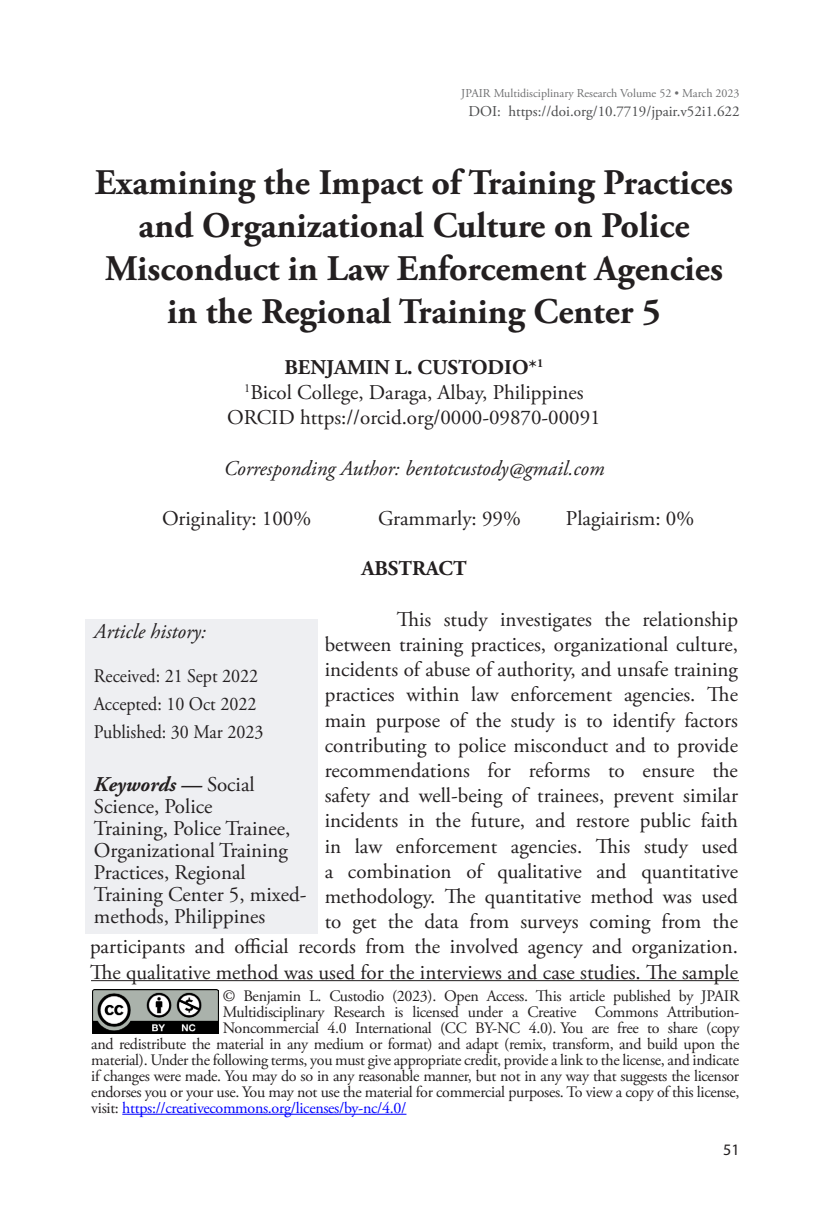
<style>
.page{position:relative;width:828px;height:1224px;background:#fff}
.page>*{position:absolute;margin:0;border:0;box-sizing:border-box;transform-origin:0 0}
.t1{font:700 36px/43.2px "Adobe Garamond Pro";color:#231f20;text-align:center}
.t2{font:21px/25.2px "Adobe Garamond Pro";color:#231f20;text-align:right}
.t3{font:italic 21px "Adobe Garamond Pro";color:#231f20}
.t4{font:700 21px "Adobe Garamond Pro";color:#231f20}
.t5{font:19.2px "Adobe Garamond Pro";color:#231f20;scale:.93 1}
.t6{font:16px "Adobe Garamond Pro";letter-spacing:-.02em;color:#231f20}
.t7{font:16px "Adobe Garamond Pro";letter-spacing:-.02em;color:#00f}
.t8{font:16px "Myriad Pro";color:#231f20}
.t9{font:15px "Adobe Garamond Pro";color:#4b4c4d}
.t10{font:12px "Adobe Garamond Pro";color:#57585a}
.s1{color:#231f20}
.s2{font-weight:700;font-style:italic}
</style>
<div class="page">
<hr style="left:91px;top:980px;width:648px;height:1px;background:#231f20">
<hr style="left:122px;top:1114px;width:284px;height:1px;background:#00f">
<img style="left:92px;top:990px;width:127px;height:44px">
<div style="left:85px;top:619px;width:233px;height:315px;background:#eeeff2"></div>
<p class="t10" style="left:461px;top:86px;width:280px">JPAIR Multidisciplinary Research Volume 52 • March 2023</p>
<p class="t9" style="left:468px;top:102px;width:273px">DOI: https://doi.org/10.7719/jpair.v52i1.622</p>
<p class="t1" style="left:95px;top:162px;width:640px">Examining the Impact of Training Practices and Organizational Culture on Police Misconduct in Law Enforcement Agencies in the Regional Training Center 5</p>
<p class="t4" style="left:285px;top:355px;width:260px">BENJAMIN L. CUSTODIO*<sup>1</sup></p>
<p class="t2" style="left:244px;top:381px;width:341px"><sup>1</sup>Bicol College, Daraga, Albay, Philippines</p>
<p class="t2" style="left:227px;top:406px;width:375px">ORCID https://orcid.org/0000-09870-00091</p>
<p class="t3" style="left:224px;top:455px;width:382px">Corresponding Author: bentotcustody@gmail.com</p>
<p class="t2" style="left:162px;top:507px;width:151px">Originality: 100%</p>
<p class="t2" style="left:378px;top:507px;width:144px">Grammarly: 99%</p>
<p class="t2" style="left:566px;top:507px;width:130px">Plagiairism: 0%</p>
<p class="t4" style="left:361px;top:557px;width:107px">ABSTRACT</p>
<p class="t2" style="left:90px;top:607px;width:650px">This study investigates the relationship<br>between training practices, organizational culture,<br>incidents of abuse of authority, and unsafe training<br>practices within law enforcement agencies. The<br>main purpose of the study is to identify factors<br>contributing to police misconduct and to provide<br>recommendations for reforms to ensure the<br>safety and well-being of trainees, prevent similar<br>incidents in the future, and restore public faith<br>in law enforcement agencies. This study used<br>a combination of qualitative and quantitative<br>methodology. The quantitative method was used<br>to get the data from surveys coming from the<br>participants and official records from the involved agency and organization.<br>The qualitative method was used for the interviews and case studies. The sample</p>
<p class="t6" style="left:223px;top:986px;width:518px">© Benjamin L. Custodio (2023). Open Access. This article published by JPAIR</p>
<p class="t6" style="left:223px;top:1002px;width:518px">Multidisciplinary Research is licensed under a Creative Commons Attribution-</p>
<p class="t6" style="left:223px;top:1018px;width:518px">Noncommercial 4.0 International (CC BY-NC 4.0). You are free to share (copy</p>
<p class="t6" style="left:91px;top:1034px;width:650px">and redistribute the material in any medium or format) and adapt (remix, transform, and build upon the</p>
<p class="t6" style="left:91px;top:1050px;width:649px">material). Under the following terms, you must give appropriate credit, provide a link to the license, and indicate</p>
<p class="t6" style="left:91px;top:1066px;width:649px">if changes were made. You may do so in any reasonable manner, but not in any way that suggests the licensor</p>
<p class="t6" style="left:91px;top:1082px;width:650px">endorses you or your use. You may not use the material for commercial purposes. To view a copy of this license,</p>
<p class="t7" style="left:91px;top:1098px;width:317px"><span class="s1">visit:</span> https://creativecommons.org/licenses/by-nc/4.0/</p>
<p class="t3" style="left:94px;top:619px;width:114px">Article history:</p>
<p class="t5" style="left:94px;top:665px;width:178px">Received: 21 Sept 2022</p>
<p class="t5" style="left:94px;top:693px;width:176px">Accepted: 10 Oct 2022</p>
<p class="t5" style="left:94px;top:721px;width:184px">Published: 30 Mar 2023</p>
<p class="t2" style="left:94px;top:774px;width:214px;line-height:22px;text-align:left"><span class="s2">Keywords —</span> Social<br>Science, Police<br>Training, Police Trainee,<br>Organizational Training<br>Practices, Regional<br>Training Center 5, mixed&shy;methods, Philippines</p>
<p class="t8" style="left:723px;top:1140px;width:18px">51</p>
</div>
